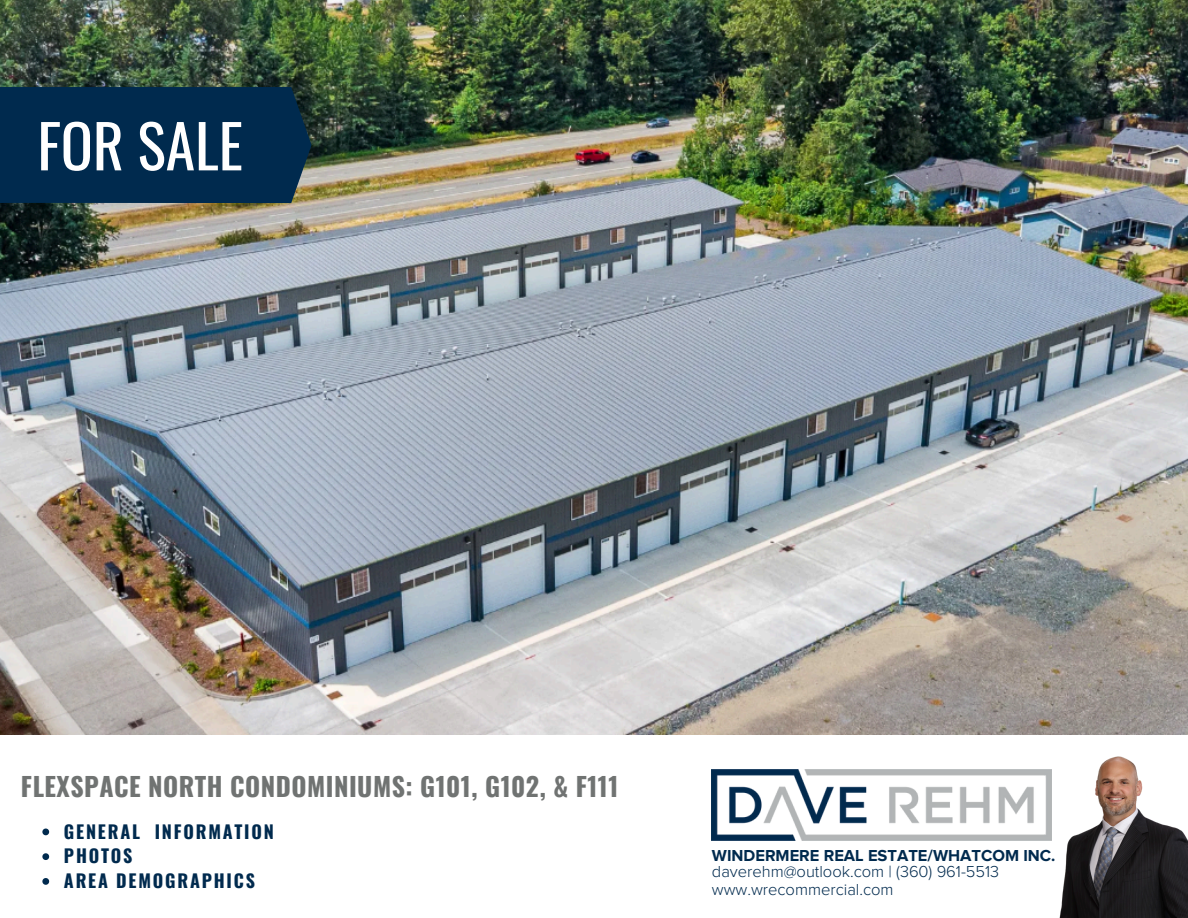
<style>
.page{position:relative;width:1188px;height:918px;background:#fff}
.page>*{position:absolute;margin:0;border:0;box-sizing:border-box;transform-origin:0 0}
.t1{font:59.7px "Oswald";color:#fff}
.t2{font:700 25.8px "Oswald";letter-spacing:.02em;color:#707372}
.t3{font:700 18px "Oswald";letter-spacing:.1em;color:#002a4e}
.t4{font:300 16.5px "Proxima Nova";color:#002a4e}
.t5{font:700 16.5px "Proxima Nova";color:#002a4e}
</style>
<div class="page">
<img style="left:0;top:0;width:1188px;height:735px">
<div style="left:0;top:87px;width:312px;height:116px;background:#002a4e"></div>
<img style="left:712px;top:770px;width:332px;height:71px">
<img style="left:1044px;top:756px;width:144px;height:162px">
<svg style="left:42px;top:829px;width:7px;height:6px"></svg>
<svg style="left:42px;top:853px;width:7px;height:7px"></svg>
<svg style="left:42px;top:878px;width:7px;height:7px"></svg>
<p class="t1" style="left:37px;top:99px;width:207px">FOR SALE</p>
<p class="t2" style="left:21px;top:766px;width:599px">FLEXSPACE NORTH CONDOMINIUMS: G101, G102, &amp; F111</p>
<p class="t3" style="left:64px;top:817px;width:211px">GENERAL INFORMATION</p>
<h3 class="t3" style="left:64px;top:842px;width:70px">PHOTOS</h3>
<p class="t3" style="left:64px;top:867px;width:193px">AREA DEMOGRAPHICS</p>
<p class="t5" style="left:712px;top:848px;width:345px">WINDERMERE REAL ESTATE/WHATCOM INC.</p>
<p class="t4" style="left:712px;top:882px;width:183px">www.wrecommercial.com</p>
<h2 class="t4" style="left:712px;top:864px;width:289px">daverehm@outlook.com | (360) 961-5513</h2>
</div>
